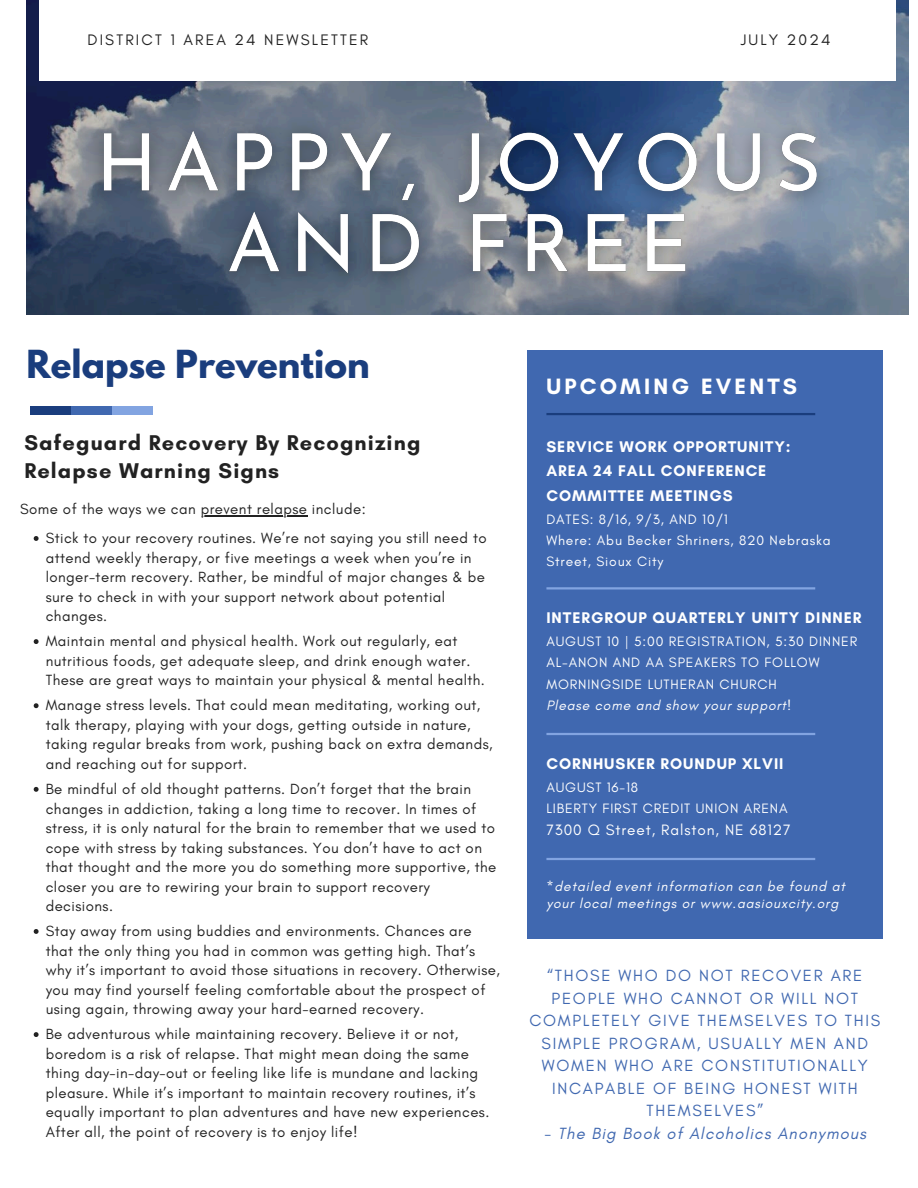
<style>
.page{position:relative;width:918px;height:1188px;background:#fff}
.page>*{position:absolute;margin:0;border:0;box-sizing:border-box;transform-origin:0 0}
.t1{font:700 34.2px "League Spartan";color:#1a3d7d}
.t2{font:700 22.65px "Glacial Indifference";letter-spacing:.14em;color:#fff}
.t3{font:700 21.75px/28.2px "Glacial Indifference";letter-spacing:.05em;color:#222}
.t4{font:16.5px/22.5px "Glacial Indifference";letter-spacing:.105em;color:#4068b0;text-align:center}
.t5{font:italic 16.5px "Glacial Indifference";letter-spacing:.07em;color:#4068b0}
.t6{font:700 15.75px/24.8px "Glacial Indifference";letter-spacing:.06em;color:#fff}
.t7{font:15.45px "Glacial Indifference";letter-spacing:.14em;color:#222}
.t8{font:15.3px "Glacial Indifference";letter-spacing:.06em;color:#fff}
.t9{font:15px/19.5px "Glacial Indifference";letter-spacing:.03em;color:#222}
.t10{font:13.8px/21.3px "Glacial Indifference";letter-spacing:.06em;color:#fff}
.t11{font:italic 13.8px/16.8px "Glacial Indifference";letter-spacing:.06em;color:#fff}
.s1{font-style:normal}
</style>
<div class="page">
<div style="left:527px;top:350px;width:356px;height:588px;background:#4068b0"></div>
<img style="left:26px;top:0;width:882px;height:314px">
<div style="left:30px;top:406px;width:41px;height:8px;background:#1a3d7d"></div>
<div style="left:72px;top:406px;width:40px;height:8px;background:#4068b0"></div>
<div style="left:113px;top:406px;width:40px;height:8px;background:#82a4e1"></div>
<hr style="left:546px;top:413px;width:269px;height:2px;background:#1a3d7d">
<div style="left:39px;top:0;width:857px;height:81px;background:#fff"></div>
<hr style="left:546px;top:587px;width:269px;height:3px;background:#82a4e1">
<hr style="left:546px;top:733px;width:269px;height:2px;background:#82a4e1">
<hr style="left:546px;top:858px;width:269px;height:2px;background:#82a4e1">
<img style="left:79px;top:107px;width:764px;height:195px">
<hr style="left:201px;top:515px;width:106px;height:2px;background:#222">
<svg style="left:34px;top:536px;width:5px;height:5px"></svg>
<svg style="left:34px;top:639px;width:5px;height:5px"></svg>
<svg style="left:34px;top:703px;width:5px;height:5px"></svg>
<svg style="left:34px;top:787px;width:5px;height:5px"></svg>
<svg style="left:34px;top:929px;width:5px;height:5px"></svg>
<svg style="left:34px;top:1032px;width:5px;height:5px"></svg>
<h5 class="t7" style="left:87px;top:30px;width:282px">DISTRICT 1 AREA 24 NEWSLETTER</h5>
<h5 class="t7" style="left:741px;top:30px;width:91px">JULY 2024</h5>
<p class="t1" style="left:26px;top:347px;width:345px">Relapse Prevention</p>
<h2 class="t2" style="left:546px;top:373px;width:252px">UPCOMING EVENTS</h2>
<h3 class="t3" style="left:24px;top:428px;width:398px">Safeguard Recovery By Recognizing<br>Relapse Warning Signs</h3>
<p class="t6" style="left:546px;top:434px;width:246px">SERVICE WORK OPPORTUNITY:<br>AREA 24 FALL CONFERENCE<br>COMMITTEE MEETINGS</p>
<p class="t10" style="left:546px;top:508px;width:286px">DATES: 8/16, 9/3, AND 10/1<br>Where: Abu Becker Shriners, 820 Nebraska<br>Street, Sioux City</p>
<h6 class="t9" style="left:20px;top:499px;width:347px">Some of the ways we can prevent relapse include:</h6>
<p class="t9" style="left:46px;top:528px;width:443px">Stick to your recovery routines. We’re not saying you still need to</p>
<p class="t9" style="left:46px;top:548px;width:441px">attend weekly therapy, or five meetings a week when you’re in longer-term recovery. Rather, be mindful of major changes &amp; be sure to check in with your support network about potential changes.</p>
<p class="t9" style="left:46px;top:631px;width:413px">Maintain mental and physical health. Work out regularly, eat</p>
<p class="t9" style="left:46px;top:651px;width:441px">nutritious foods, get adequate sleep, and drink enough water.<br>These are great ways to maintain your physical &amp; mental health.</p>
<p class="t9" style="left:46px;top:695px;width:436px">Manage stress levels. That could mean meditating, working out,</p>
<p class="t9" style="left:46px;top:715px;width:448px">talk therapy, playing with your dogs, getting outside in nature, taking regular breaks from work, pushing back on extra demands, and reaching out for support.</p>
<p class="t9" style="left:46px;top:779px;width:427px">Be mindful of old thought patterns. Don’t forget that the brain</p>
<p class="t9" style="left:46px;top:799px;width:452px">changes in addiction, taking a long time to recover. In times of stress, it is only natural for the brain to remember that we used to cope with stress by taking substances. You don’t have to act on that thought and the more you do something more supportive, the closer you are to rewiring your brain to support recovery decisions.</p>
<p class="t9" style="left:46px;top:921px;width:427px">Stay away from using buddies and environments. Chances are</p>
<p class="t9" style="left:46px;top:941px;width:456px">that the only thing you had in common was getting high. That’s why it’s important to avoid those situations in recovery. Otherwise, you may find yourself feeling comfortable about the prospect of using again, throwing away your hard-earned recovery.</p>
<p class="t9" style="left:46px;top:1024px;width:414px">Be adventurous while maintaining recovery. Believe it or not,</p>
<h3 class="t9" style="left:46px;top:1044px;width:445px">boredom is a risk of relapse. That might mean doing the same thing day-in-day-out or feeling like life is mundane and lacking pleasure. While it’s important to maintain recovery routines, it’s equally important to plan adventures and have new experiences.<br>After all, the point of recovery is to enjoy life!</h3>
<p class="t6" style="left:546px;top:606px;width:317px">INTERGROUP QUARTERLY UNITY DINNER</p>
<p class="t10" style="left:546px;top:630px;width:312px">AUGUST 10 | 5:00 REGISTRATION, 5:30 DINNER<br>AL-ANON AND AA SPEAKERS TO FOLLOW<br>MORNINGSIDE LUTHERAN CHURCH</p>
<p class="t11" style="left:546px;top:697px;width:246px">Please come and show your support!</p>
<p class="t6" style="left:546px;top:751px;width:239px">CORNHUSKER ROUNDUP XLVII</p>
<p class="t10" style="left:546px;top:776px;width:243px">AUGUST 16-18<br>LIBERTY FIRST CREDIT UNION ARENA</p>
<p class="t8" style="left:546px;top:821px;width:246px">7300 Q Street, Ralston, NE 68127</p>
<h4 class="t11" style="left:546px;top:878px;width:300px">*detailed event information can be found at your local meetings or www.aasiouxcity.org</h4>
<p class="t4" style="left:529px;top:964px;width:352px">“THOSE WHO DO NOT RECOVER ARE<br>PEOPLE WHO CANNOT OR WILL NOT<br>COMPLETELY GIVE THEMSELVES TO THIS<br>SIMPLE PROGRAM, USUALLY MEN AND<br>WOMEN WHO ARE CONSTITUTIONALLY<br>INCAPABLE OF BEING HONEST WITH<br>THEMSELVES”</p>
<p class="t5" style="left:544px;top:1123px;width:323px"><span class="s1">-</span> The Big Book of Alcoholics Anonymous</p>
</div>
